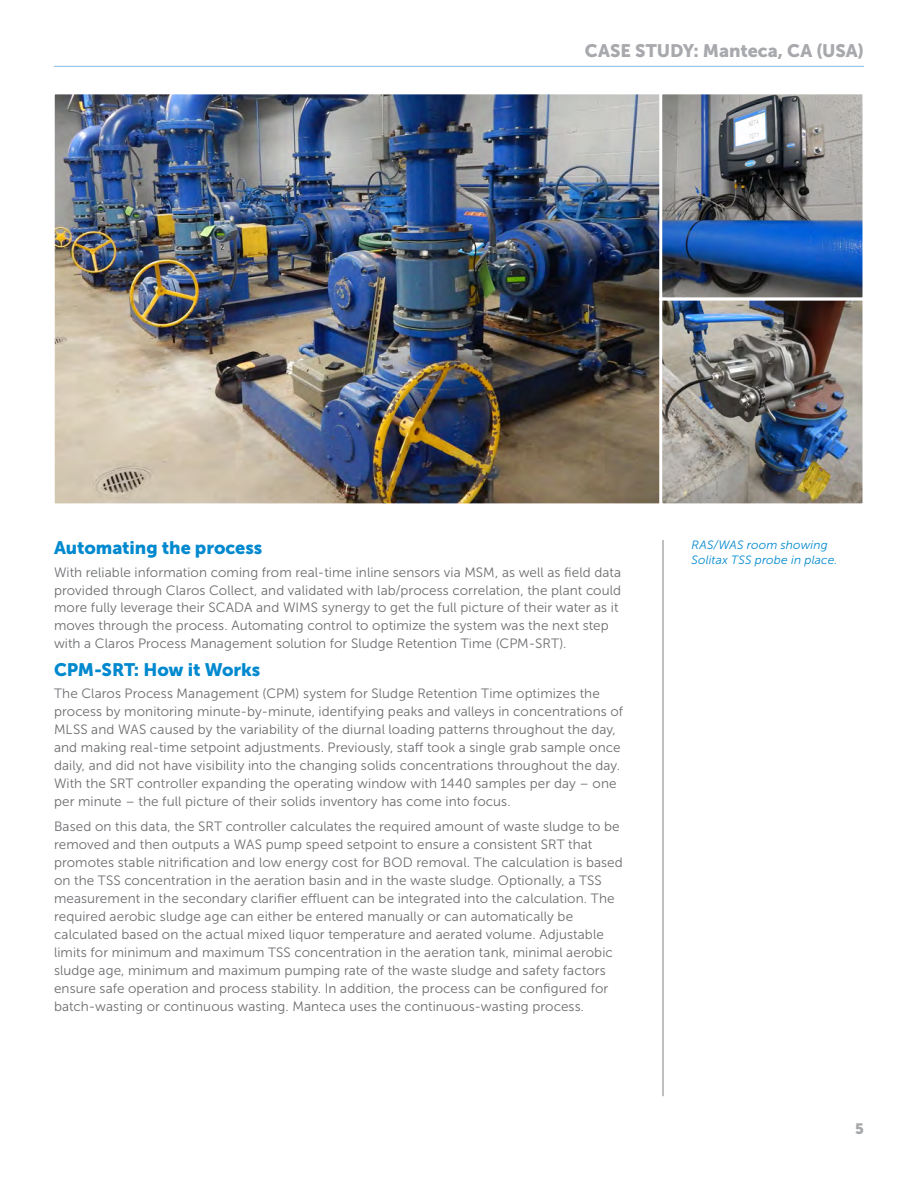
<style>
.page{position:relative;width:918px;height:1188px;background:#fff}
.page>*{position:absolute;margin:0;border:0;box-sizing:border-box;transform-origin:0 0}
.Head_2{font:18px "Museo Sans 900";letter-spacing:-.005em;color:#0089cf}
.Running_Head_Right{font:18px "Museo Sans 900";letter-spacing:-.005em;color:#a8a9ad}
.t1{font:15px "Museo Sans 900";color:#808285}
.Text_1_Gray{font:13.5px/18px "Museo Sans 300";letter-spacing:.005em;color:#6c6d70}
.Caption_Photo{font:italic 12px/15px "Museo Sans 300";letter-spacing:.01em;color:#0089cf}
</style>
<div class="page">
<img style="left:56px;top:95px;width:603px;height:407px">
<div style="left:52px;top:91px;width:611px;height:415px;border:3px solid #fff"></div>
<img style="left:663px;top:301px;width:199px;height:201px">
<div style="left:659px;top:297px;width:207px;height:209px;border:3px solid #fff"></div>
<img style="left:663px;top:95px;width:199px;height:201px">
<div style="left:659px;top:91px;width:207px;height:209px;border:3px solid #fff"></div>
<hr style="left:662px;top:540px;width:2px;height:556px;background:#6c6d70">
<hr style="left:54px;top:66px;width:810px;height:1px;background:#93c2e8">
<p class="Running_Head_Right" style="left:585px;top:40px;width:281px">CASE STUDY: Manteca, CA (USA)</p>
<p class="Head_2" style="left:54px;top:537px;width:210px">Automating the process</p>
<p class="Text_1_Gray" style="left:54px;top:563px;width:569px">With reliable information coming from real-time inline sensors via MSM, as well as field data provided through Claros Collect, and validated with lab/process correlation, the plant could more fully leverage their SCADA and WIMS synergy to get the full picture of their water as it moves through the process. Automating control to optimize the system was the next step with a Claros Process Management solution for Sludge Retention Time (CPM-SRT).</p>
<p class="Head_2" style="left:54px;top:659px;width:208px">CPM-SRT: How it Works</p>
<p class="Text_1_Gray" style="left:54px;top:685px;width:571px">The Claros Process Management (CPM) system for Sludge Retention Time optimizes the process by monitoring minute-by-minute, identifying peaks and valleys in concentrations of MLSS and WAS caused by the variability of the diurnal loading patterns throughout the day, and making real-time setpoint adjustments. Previously, staff took a single grab sample once daily, and did not have visibility into the changing solids concentrations throughout the day.<br>With the SRT controller expanding the operating window with 1440 samples per day – one per minute – the full picture of their solids inventory has come into focus.</p>
<p class="Text_1_Gray" style="left:54px;top:817px;width:570px">Based on this data, the SRT controller calculates the required amount of waste sludge to be removed and then outputs a WAS pump speed setpoint to ensure a consistent SRT that promotes stable nitrification and low energy cost for BOD removal. The calculation is based on the TSS concentration in the aeration basin and in the waste sludge. Optionally, a TSS measurement in the secondary clarifier effluent can be integrated into the calculation. The required aerobic sludge age can either be entered manually or can automatically be calculated based on the actual mixed liquor temperature and aerated volume. Adjustable limits for minimum and maximum TSS concentration in the aeration tank, minimal aerobic sludge age, minimum and maximum pumping rate of the waste sludge and safety factors ensure safe operation and process stability. In addition, the process can be configured for batch-wasting or continuous wasting. Manteca uses the continuous-wasting process.</p>
<p class="Caption_Photo" style="left:692px;top:538px;width:147px">RAS/WAS room showing<br>Solitax TSS probe in place.</p>
<p class="t1" style="left:855px;top:1120px;width:10px">5</p>
</div>
